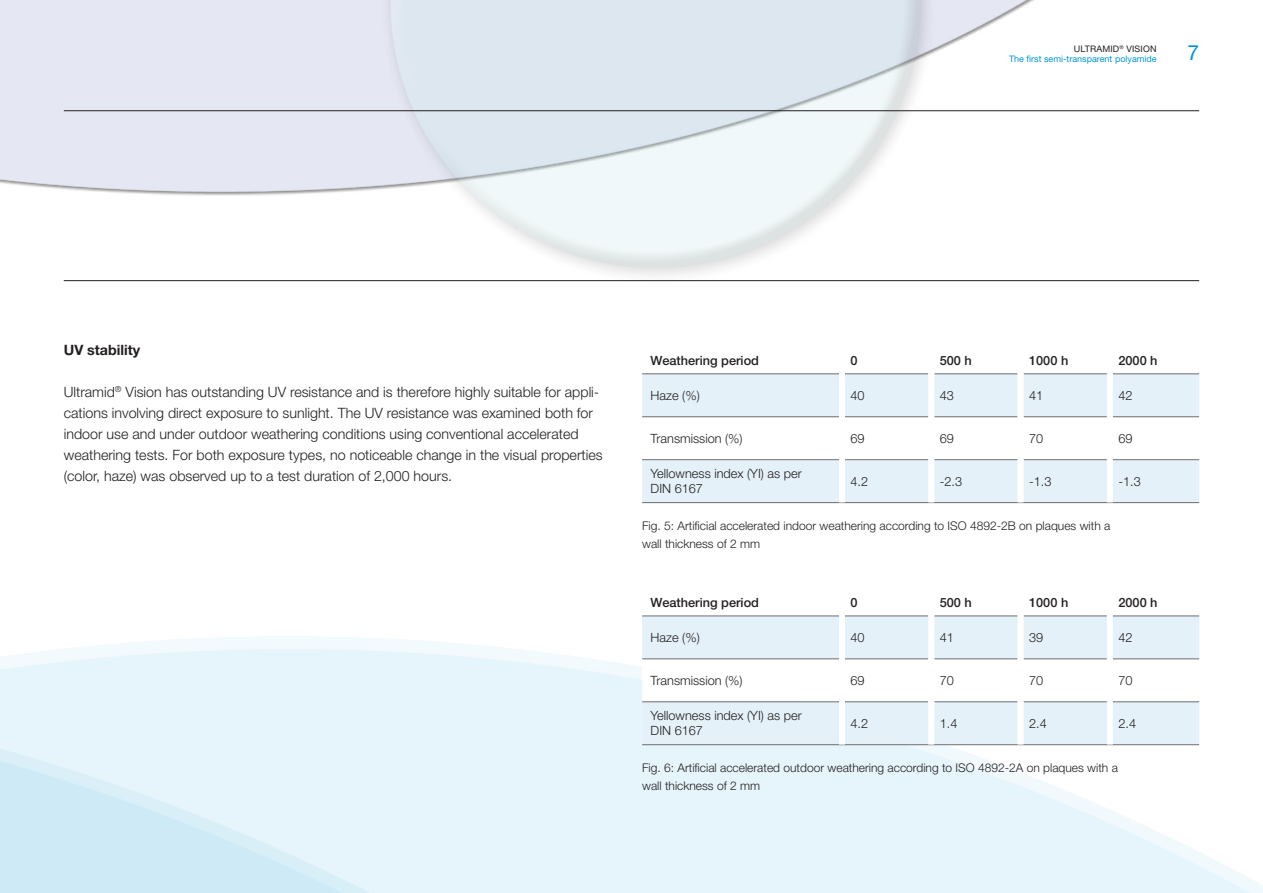
<style>
.page{position:relative;width:1263px;height:893px;background:#fff}
.page>*{position:absolute;margin:0;border:0;box-sizing:border-box;transform-origin:0 0}
.t1{font:21px "Helvetica Neue LT Pro";color:#0195d7}
.t2{font:300 14.25px/21px "Helvetica Neue LT Pro";color:#231f20}
.t3{font:700 14.25px "Helvetica Neue LT Pro";color:#231f20}
.t4{font:300 12.75px/15px "Helvetica Neue LT Pro";color:#231f20}
.t5{font:500 12.75px "Helvetica Neue LT Pro";color:#231f20}
.t6{font:300 12px/18px "Helvetica Neue LT Pro";color:#231f20}
.t7{font:9px/10.5px "Helvetica Neue LT Pro";color:#0297d3;text-align:right}
.s1{color:#231f20}
</style>
<div class="page">
<div style="left:0;top:0;width:1263px;height:193px;background:#231f20;opacity:.5"></div>
<div style="left:355px;top:0;width:23px;height:171px;background:#e5e8f3"></div>
<svg style="left:378px;top:0;width:578px;height:282px"></svg>
<hr style="left:64px;top:110px;width:1135px;height:1px;background:#231f20">
<hr style="left:64px;top:280px;width:1135px;height:1px;background:#231f20">
<div style="left:0;top:634px;width:1263px;height:259px;background:#fff;opacity:.6"></div>
<div style="left:642px;top:375px;width:557px;height:127px;background:#e5f1f8"></div>
<svg style="left:642px;top:417px;width:557px;height:42px"></svg>
<hr style="left:642px;top:374px;width:197px;height:1px;background:#6c6d70">
<hr style="left:845px;top:374px;width:83px;height:1px;background:#6c6d70">
<hr style="left:934px;top:374px;width:83px;height:1px;background:#6c6d70">
<hr style="left:1023px;top:374px;width:84px;height:1px;background:#6c6d70">
<hr style="left:1113px;top:374px;width:86px;height:1px;background:#6c6d70">
<hr style="left:642px;top:416px;width:197px;height:1px;background:#6c6d70">
<hr style="left:845px;top:416px;width:83px;height:1px;background:#6c6d70">
<hr style="left:934px;top:416px;width:83px;height:1px;background:#6c6d70">
<hr style="left:1023px;top:416px;width:84px;height:1px;background:#6c6d70">
<hr style="left:1113px;top:416px;width:86px;height:1px;background:#6c6d70">
<hr style="left:642px;top:459px;width:197px;height:1px;background:#6c6d70">
<hr style="left:845px;top:459px;width:83px;height:1px;background:#6c6d70">
<hr style="left:934px;top:459px;width:83px;height:1px;background:#6c6d70">
<hr style="left:1023px;top:459px;width:84px;height:1px;background:#6c6d70">
<hr style="left:1113px;top:459px;width:86px;height:1px;background:#6c6d70">
<hr style="left:642px;top:502px;width:200px;height:1px;background:#6c6d70">
<hr style="left:842px;top:502px;width:89px;height:1px;background:#6c6d70">
<hr style="left:931px;top:502px;width:89px;height:1px;background:#6c6d70">
<hr style="left:1020px;top:502px;width:90px;height:1px;background:#6c6d70">
<hr style="left:1110px;top:502px;width:89px;height:1px;background:#6c6d70">
<div style="left:839px;top:374px;width:6px;height:43px;background:#fff"></div>
<div style="left:928px;top:374px;width:6px;height:43px;background:#fff"></div>
<div style="left:1107px;top:374px;width:6px;height:43px;background:#fff"></div>
<div style="left:839px;top:417px;width:6px;height:43px;background:#fff"></div>
<div style="left:928px;top:417px;width:6px;height:43px;background:#fff"></div>
<div style="left:1107px;top:417px;width:6px;height:43px;background:#fff"></div>
<div style="left:839px;top:460px;width:6px;height:42px;background:#fff"></div>
<div style="left:928px;top:460px;width:6px;height:42px;background:#fff"></div>
<div style="left:1107px;top:460px;width:6px;height:42px;background:#fff"></div>
<div style="left:1017px;top:374px;width:6px;height:43px;background:#fff"></div>
<div style="left:1017px;top:417px;width:6px;height:43px;background:#fff"></div>
<div style="left:1017px;top:460px;width:6px;height:42px;background:#fff"></div>
<div style="left:642px;top:617px;width:557px;height:127px;background:#e5f1f8"></div>
<svg style="left:642px;top:660px;width:557px;height:41px"></svg>
<hr style="left:642px;top:616px;width:197px;height:1px;background:#6c6d70">
<hr style="left:845px;top:616px;width:83px;height:1px;background:#6c6d70">
<hr style="left:934px;top:616px;width:83px;height:1px;background:#6c6d70">
<hr style="left:1023px;top:616px;width:84px;height:1px;background:#6c6d70">
<hr style="left:1113px;top:616px;width:86px;height:1px;background:#6c6d70">
<hr style="left:642px;top:659px;width:197px;height:1px;background:#6c6d70">
<hr style="left:845px;top:659px;width:83px;height:1px;background:#6c6d70">
<hr style="left:934px;top:659px;width:83px;height:1px;background:#6c6d70">
<hr style="left:1023px;top:659px;width:84px;height:1px;background:#6c6d70">
<hr style="left:1113px;top:659px;width:86px;height:1px;background:#6c6d70">
<hr style="left:642px;top:701px;width:197px;height:1px;background:#6c6d70">
<hr style="left:845px;top:701px;width:83px;height:1px;background:#6c6d70">
<hr style="left:934px;top:701px;width:83px;height:1px;background:#6c6d70">
<hr style="left:1023px;top:701px;width:84px;height:1px;background:#6c6d70">
<hr style="left:1113px;top:701px;width:86px;height:1px;background:#6c6d70">
<hr style="left:642px;top:744px;width:200px;height:1px;background:#6c6d70">
<hr style="left:842px;top:744px;width:89px;height:1px;background:#6c6d70">
<hr style="left:931px;top:744px;width:89px;height:1px;background:#6c6d70">
<hr style="left:1020px;top:744px;width:90px;height:1px;background:#6c6d70">
<hr style="left:1110px;top:744px;width:89px;height:1px;background:#6c6d70">
<div style="left:839px;top:616px;width:6px;height:43px;background:#fff"></div>
<div style="left:928px;top:616px;width:6px;height:43px;background:#fff"></div>
<div style="left:1107px;top:616px;width:6px;height:43px;background:#fff"></div>
<div style="left:839px;top:659px;width:6px;height:43px;background:#fff"></div>
<div style="left:928px;top:659px;width:6px;height:43px;background:#fff"></div>
<div style="left:1107px;top:659px;width:6px;height:43px;background:#fff"></div>
<div style="left:839px;top:702px;width:6px;height:43px;background:#fff"></div>
<div style="left:928px;top:702px;width:6px;height:43px;background:#fff"></div>
<div style="left:1107px;top:702px;width:6px;height:43px;background:#fff"></div>
<div style="left:1017px;top:616px;width:6px;height:43px;background:#fff"></div>
<div style="left:1017px;top:659px;width:6px;height:43px;background:#fff"></div>
<div style="left:1017px;top:702px;width:6px;height:43px;background:#fff"></div>
<p class="t7" style="left:1009px;top:43px;width:149px"><span class="s1">ULTRAMID</span><sup>®</sup> <span class="s1">VISION<br></span>The first semi-transparent polyamide</p>
<h1 class="t1" style="left:1187px;top:40px;width:13px">7</h1>
<p class="t3" style="left:64px;top:341px;width:78px">UV stability</p>
<p class="t2" style="left:64px;top:381px;width:540px">Ultramid<sup>®</sup> Vision has outstanding UV resistance and is therefore highly suitable for appli&shy;cations involving direct exposure to sunlight. The UV resistance was examined both for indoor use and under outdoor weathering conditions using conventional accelerated weathering tests. For both exposure types, no noticeable change in the visual properties (color, haze) was observed up to a test duration of 2,000 hours.</p>
<p class="t5" style="left:651px;top:353px;width:110px">Weathering period</p>
<p class="t5" style="left:850px;top:353px;width:9px">0</p>
<p class="t5" style="left:940px;top:353px;width:34px">500 h</p>
<p class="t5" style="left:1029px;top:353px;width:41px">1000 h</p>
<p class="t5" style="left:1118px;top:353px;width:41px">2000 h</p>
<p class="t4" style="left:651px;top:388px;width:51px">Haze (%)</p>
<p class="t4" style="left:850px;top:388px;width:16px">40</p>
<p class="t4" style="left:940px;top:388px;width:16px">43</p>
<p class="t4" style="left:1029px;top:388px;width:16px">41</p>
<p class="t4" style="left:1118px;top:388px;width:16px">42</p>
<p class="t4" style="left:651px;top:430px;width:94px">Transmission (%)</p>
<p class="t4" style="left:850px;top:430px;width:16px">69</p>
<p class="t4" style="left:940px;top:430px;width:16px">69</p>
<p class="t4" style="left:1029px;top:430px;width:16px">70</p>
<p class="t4" style="left:1118px;top:430px;width:16px">69</p>
<p class="t4" style="left:651px;top:466px;width:153px">Yellowness index (YI) as per<br>DIN 6167</p>
<p class="t4" style="left:850px;top:473px;width:19px">4.2</p>
<p class="t4" style="left:940px;top:473px;width:24px">-2.3</p>
<p class="t4" style="left:1029px;top:473px;width:24px">-1.3</p>
<p class="t4" style="left:1118px;top:473px;width:24px">-1.3</p>
<p class="t6" style="left:642px;top:517px;width:470px">Fig. 5: Artificial accelerated indoor weathering according to ISO 4892-2B on plaques with a wall thickness of 2 mm</p>
<p class="t5" style="left:651px;top:595px;width:110px">Weathering period</p>
<p class="t5" style="left:850px;top:595px;width:9px">0</p>
<p class="t5" style="left:940px;top:595px;width:34px">500 h</p>
<p class="t5" style="left:1029px;top:595px;width:41px">1000 h</p>
<p class="t5" style="left:1118px;top:595px;width:41px">2000 h</p>
<p class="t4" style="left:651px;top:630px;width:51px">Haze (%)</p>
<p class="t4" style="left:850px;top:630px;width:16px">40</p>
<p class="t4" style="left:940px;top:630px;width:16px">41</p>
<p class="t4" style="left:1029px;top:630px;width:16px">39</p>
<p class="t4" style="left:1118px;top:630px;width:16px">42</p>
<p class="t4" style="left:651px;top:673px;width:94px">Transmission (%)</p>
<p class="t4" style="left:850px;top:673px;width:16px">69</p>
<p class="t4" style="left:940px;top:673px;width:16px">70</p>
<p class="t4" style="left:1029px;top:673px;width:16px">70</p>
<p class="t4" style="left:1118px;top:673px;width:16px">70</p>
<p class="t4" style="left:651px;top:708px;width:153px">Yellowness index (YI) as per<br>DIN 6167</p>
<p class="t4" style="left:850px;top:715px;width:19px">4.2</p>
<p class="t4" style="left:940px;top:715px;width:19px">1.4</p>
<p class="t4" style="left:1029px;top:715px;width:19px">2.4</p>
<p class="t4" style="left:1118px;top:715px;width:19px">2.4</p>
<p class="t6" style="left:642px;top:759px;width:477px">Fig. 6: Artificial accelerated outdoor weathering according to ISO 4892-2A on plaques with a wall thickness of 2 mm</p>
</div>
